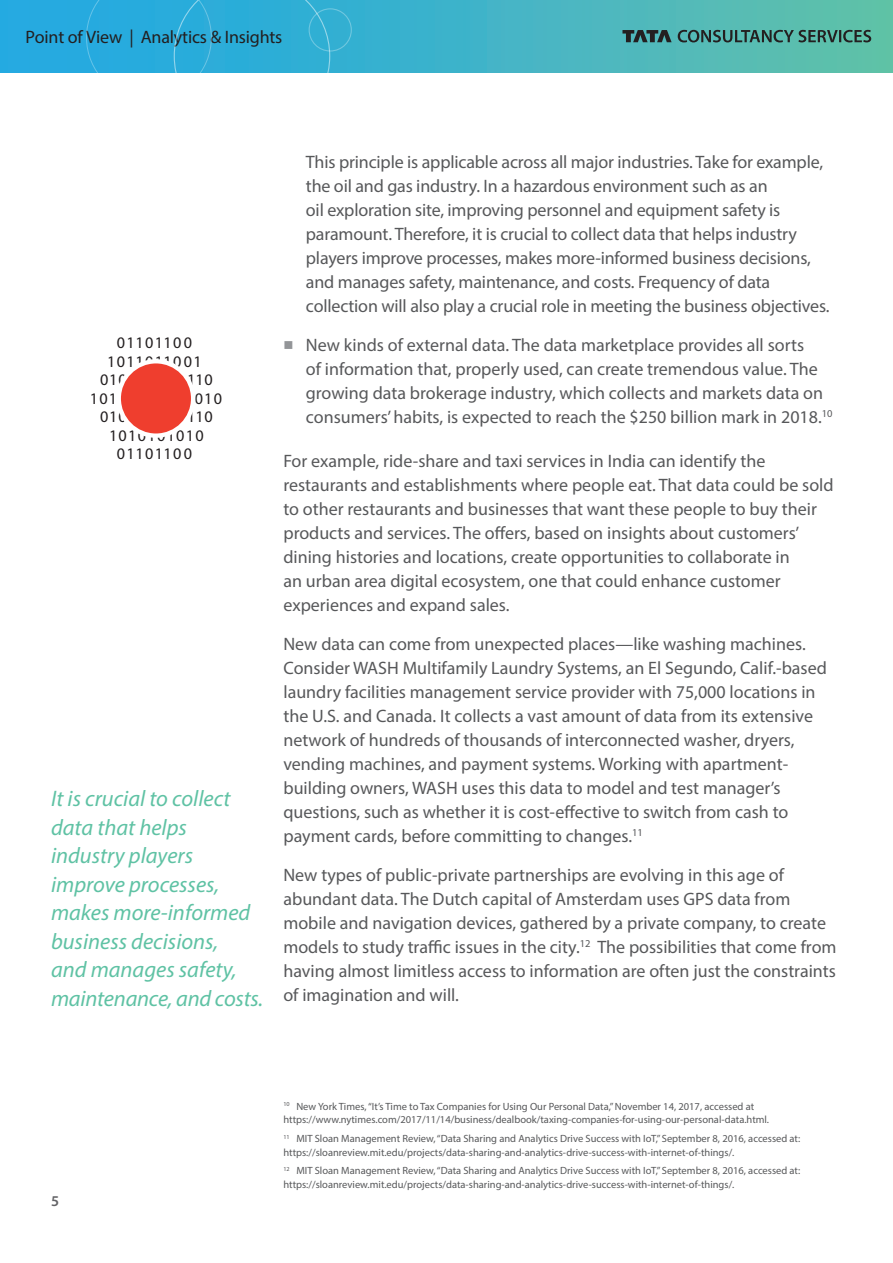
<style>
.page{position:relative;width:893px;height:1263px;background:#fff}
.page>*{position:absolute;margin:0;border:0;box-sizing:border-box;transform-origin:0 0}
.t1{font:italic 22.5px/28.5px "Myriad Pro";color:#5fc2a4}
.t2{font:18px/24px "Myriad Pro";color:#57585a}
.t3{font:18px "Myriad Pro";letter-spacing:-.01em;color:#231f20}
.t4{font:16.2px/18.5px "Myriad Pro";letter-spacing:.08em;color:#231f20}
.t5{font:600 15px "Myriad Pro";color:#636366}
.t6{font:10.5px/13.5px "Myriad Pro";color:#57585a}
.s1{color:#fff}
.s2{color:#939598}
</style>
<div class="page">
<svg style="left:0;top:0;width:893px;height:72px;background:#45b5c3"></svg>
<svg style="left:622px;top:30px;width:50px;height:12px"></svg>
<svg style="left:678px;top:30px;width:193px;height:12px;background:#427b74"></svg>
<div style="left:86px;top:0;width:244px;height:73px;background:#29adda"></div>
<div style="left:309px;top:8px;width:43px;height:44px;border:1px solid #fff;border-radius:50%"></div>
<div style="left:119px;top:361px;width:74px;height:75px;background:#ef3e2e;border-radius:50%"></div>
<div style="left:117px;top:359px;width:78px;height:79px;border:4px solid #fff;border-radius:50%"></div>
<p class="t3" style="left:26px;top:26px;width:258px">Point of View | Analytics &amp; Insights</p>
<p class="t4" style="left:90px;top:333px;width:134px"><span class="s1">111</span>01101100<span class="s1">100<br>11</span>1011011001<span class="s1">00</span></p>
<p class="t4" style="left:90px;top:426px;width:134px"><span class="s1">10</span>1010101010<span class="s1">11<br>111</span>01101100<span class="s1">100</span></p>
<p class="t1" style="left:51px;top:784px;width:214px">It is crucial to collect data that helps industry players improve processes, makes more-informed business decisions,<br>and manages safety, maintenance, and costs.</p>
<p class="t2" style="left:306px;top:150px;width:525px">This principle is applicable across all major industries. Take for example, the oil and gas industry. In a hazardous environment such as an<br>oil exploration site, improving personnel and equipment safety is paramount. Therefore, it is crucial to collect data that helps industry players improve processes, makes more-informed business decisions, and manages safety, maintenance, and costs. Frequency of data collection will also play a crucial role in meeting the business objectives.</p>
<p class="t2" style="left:306px;top:333px;width:528px;text-indent:-23px"><span class="s2">■</span> New kinds of external data. The data marketplace provides all sorts<br>of information that, properly used, can create tremendous value. The growing data brokerage industry, which collects and markets data on consumers’ habits, is expected to reach the $250 billion mark in 2018.<sup>10</sup></p>
<p class="t2" style="left:283px;top:448px;width:552px">For example, ride-share and taxi services in India can identify the restaurants and establishments where people eat. That data could be sold to other restaurants and businesses that want these people to buy their products and services. The offers, based on insights about customers’ dining histories and locations, create opportunities to collaborate in<br>an urban area digital ecosystem, one that could enhance customer experiences and expand sales.</p>
<p class="t2" style="left:283px;top:631px;width:545px">New data can come from unexpected places—like washing machines.<br>Consider WASH Multifamily Laundry Systems, an El Segundo, Calif.-based laundry facilities management service provider with 75,000 locations in the U.S. and Canada. It collects a vast amount of data from its extensive network of hundreds of thousands of interconnected washer, dryers, vending machines, and payment systems. Working with apartment&shy;building owners, WASH uses this data to model and test manager’s questions, such as whether it is cost-effective to switch from cash to payment cards, before committing to changes.<sup>11</sup></p>
<p class="t2" style="left:283px;top:862px;width:555px">New types of public-private partnerships are evolving in this age of abundant data. The Dutch capital of Amsterdam uses GPS data from mobile and navigation devices, gathered by a private company, to create models to study traffic issues in the city.<sup>12</sup> The possibilities that come from having almost limitless access to information are often just the constraints of imagination and will.</p>
<p class="t5" style="left:51px;top:1191px;width:10px">5</p>
<p class="t6" style="left:283px;top:1099px;width:487px"><sup>10</sup> New York Times, “It’s Time to Tax Companies for Using Our Personal Data,” November 14, 2017, accessed at https://www.nytimes.com/2017/11/14/business/dealbook/taxing-companies-for-using-our-personal-data.html.</p>
<p class="t6" style="left:283px;top:1132px;width:518px"><sup>11</sup> MIT Sloan Management Review, “Data Sharing and Analytics Drive Success with IoT,” September 8, 2016, accessed at: https://sloanreview.mit.edu/projects/data-sharing-and-analytics-drive-success-with-internet-of-things/.</p>
<p class="t6" style="left:283px;top:1164px;width:518px"><sup>12</sup> MIT Sloan Management Review, “Data Sharing and Analytics Drive Success with IoT,” September 8, 2016, accessed at: https://sloanreview.mit.edu/projects/data-sharing-and-analytics-drive-success-with-internet-of-things/.</p>
</div>
